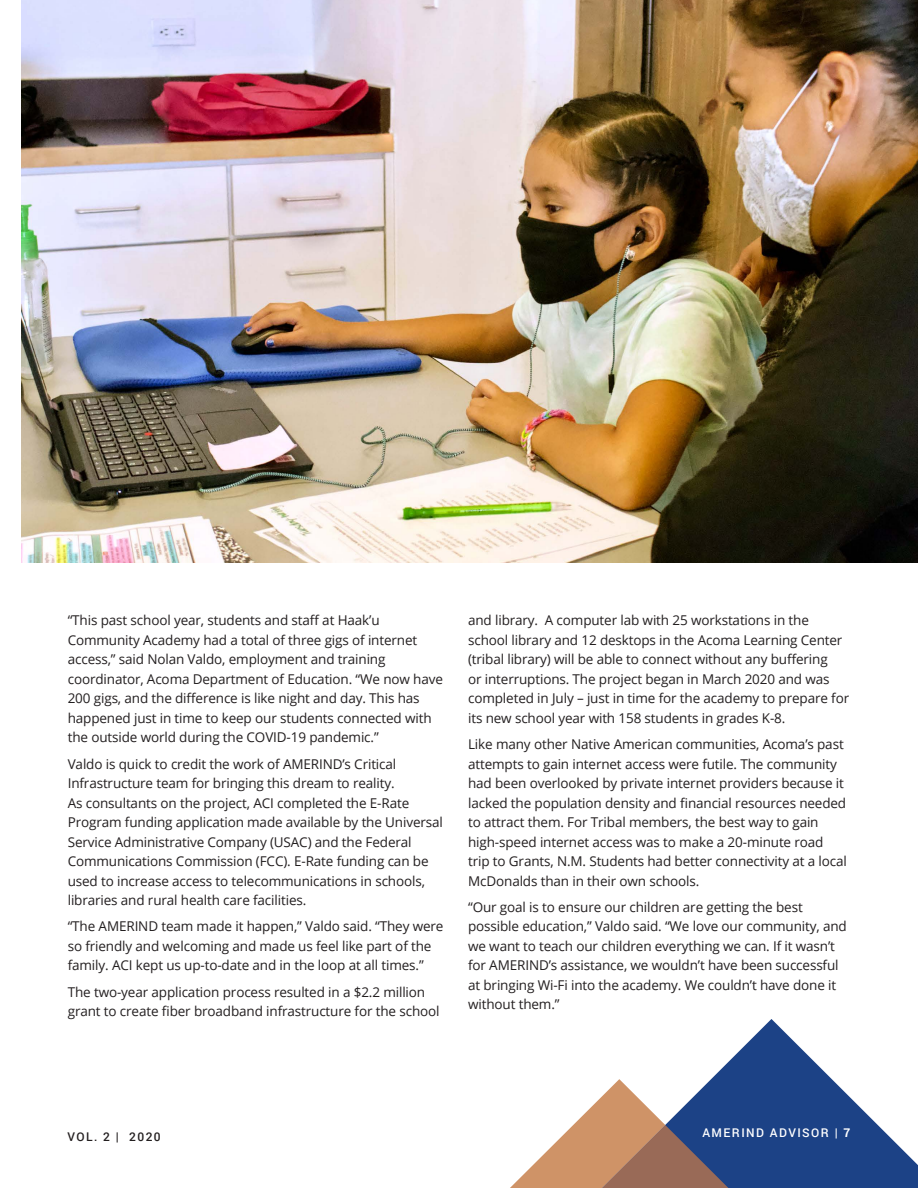
<style>
.page{position:relative;width:918px;height:1188px;background:#fff}
.page>*{position:absolute;margin:0;border:0;box-sizing:border-box;transform-origin:0 0}
.t1{font:13.5px/19.5px "Open Sans";letter-spacing:-.01em;color:#231f20}
.t2{font:500 12px "Roboto";letter-spacing:.12em;color:#fff}
.t3{font:500 12px "Roboto";letter-spacing:.12em;color:#231f20}
.s1{font-weight:700}
</style>
<div class="page">
<img style="left:22px;top:0;width:896px;height:563px">
<svg style="left:711px;top:1019px;width:207px;height:169px;fill:#1c4286"></svg>
<svg style="left:510px;top:1079px;width:218px;height:109px"></svg>
<p class="t1" style="left:68px;top:610px;width:377px">“This past school year, students and staff at Haak’u Community Academy had a total of three gigs of internet access,” said Nolan Valdo, employment and training coordinator, Acoma Department of Education. “We now have 200 gigs, and the difference is like night and day. This has happened just in time to keep our students connected with the outside world during the COVID-19 pandemic.”</p>
<p class="t1" style="left:68px;top:754px;width:377px">Valdo is quick to credit the work of AMERIND’s Critical Infrastructure team for bringing this dream to reality.<br>As consultants on the project, ACI completed the E-Rate Program funding application made available by the Universal Service Administrative Company (USAC) and the Federal Communications Commission (FCC). E-Rate funding can be used to increase access to telecommunications in schools, libraries and rural health care facilities.</p>
<p class="t1" style="left:68px;top:916px;width:377px">“The AMERIND team made it happen,” Valdo said. “They were so friendly and welcoming and made us feel like part of the family. ACI kept us up-to-date and in the loop at all times.”</p>
<p class="t1" style="left:68px;top:982px;width:373px">The two-year application process resulted in a $2.2 million grant to create fiber broadband infrastructure for the school</p>
<p class="t1" style="left:468px;top:610px;width:383px">and library. A computer lab with 25 workstations in the school library and 12 desktops in the Acoma Learning Center (tribal library) will be able to connect without any buffering<br>or interruptions. The project began in March 2020 and was completed in July – just in time for the academy to prepare for its new school year with 158 students in grades K-8.</p>
<p class="t1" style="left:468px;top:734px;width:380px">Like many other Native American communities, Acoma’s past attempts to gain internet access were futile. The community had been overlooked by private internet providers because it lacked the population density and financial resources needed to attract them. For Tribal members, the best way to gain high-speed internet access was to make a 20-minute road trip to Grants, N.M. Students had better connectivity at a local McDonalds than in their own schools.</p>
<p class="t1" style="left:468px;top:897px;width:380px">“Our goal is to ensure our children are getting the best possible education,” Valdo said. “We love our community, and we want to teach our children everything we can. If it wasn’t for AMERIND’s assistance, we wouldn’t have been successful at bringing Wi-Fi into the academy. We couldn’t have done it without them.”</p>
<p class="t3" style="left:68px;top:1128px;width:95px">VOL. 2 | 2020</p>
<p class="t2" style="left:702px;top:1125px;width:150px">AMERIND ADVISOR | <span class="s1">7</span></p>
</div>
